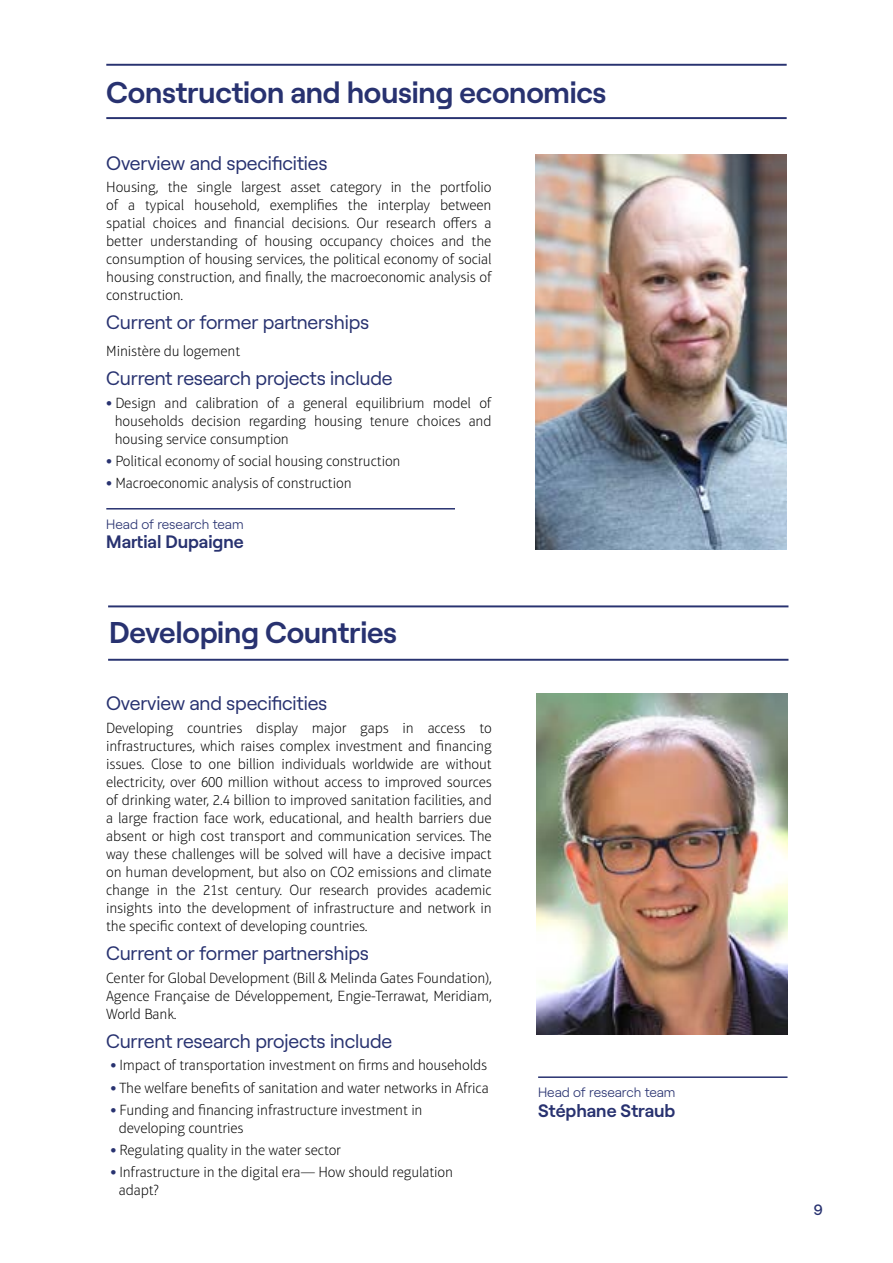
<style>
.page{position:relative;width:893px;height:1263px;background:#fff}
.page>*{position:absolute;margin:0;border:0;box-sizing:border-box;transform-origin:0 0}
.t1{font:600 30px "Roobert";letter-spacing:-.01em;color:#283270}
.t2{font:19.5px "Roobert";letter-spacing:-.01em;color:#283270}
.t3{font:600 18px "Roobert";color:#283270}
.t4{font:100 15px/18px "Aptifer Sans LT Pro";letter-spacing:-.01em;color:#000;text-align:justify}
.t5{font:500 15px "Roobert";color:#283270}
.t6{font:300 13.5px "Roobert";letter-spacing:-.005em;color:#283270}
.s1{font-weight:900;color:#283270}
</style>
<div class="page">
<hr style="left:106px;top:64px;width:681px;height:2px;background:#283270">
<hr style="left:106px;top:117px;width:681px;height:2px;background:#283270">
<img style="left:536px;top:154px;width:251px;height:396px">
<hr style="left:106px;top:508px;width:349px;height:1px;background:#283270">
<img style="left:536px;top:693px;width:251px;height:342px">
<hr style="left:538px;top:1076px;width:249px;height:2px;background:#283270">
<hr style="left:108px;top:605px;width:680px;height:2px;background:#283270">
<hr style="left:108px;top:659px;width:680px;height:2px;background:#283270">
<h1 class="t1" style="left:106px;top:69px;width:502px">Construction and housing economics</h1>
<h2 class="t2" style="left:106px;top:148px;width:223px">Overview and specificities</h2>
<p class="t4" style="left:106px;top:178px;width:387px">Housing, the single largest asset category in the portfolio of a typical household, exemplifies the interplay between spatial choices and financial decisions. Our research offers a better understanding of housing occupancy choices and the consumption of housing services, the political economy of social housing construction, and finally, the macroeconomic analysis of construction.</p>
<h2 class="t2" style="left:106px;top:308px;width:264px">Current or former partnerships</h2>
<p class="t4" style="left:106px;top:342px;width:136px">Ministère du logement</p>
<h2 class="t2" style="left:106px;top:364px;width:288px">Current research projects include</h2>
<p class="t4" style="left:115px;top:394px;width:378px;text-indent:-9px"><span class="s1">•</span> Design and calibration of a general equilibrium model of households decision regarding housing tenure choices and housing service consumption</p>
<p class="t4" style="left:106px;top:452px;width:296px"><span class="s1">•</span> Political economy of social housing construction</p>
<p class="t4" style="left:106px;top:474px;width:247px"><span class="s1">•</span> Macroeconomic analysis of construction</p>
<p class="t6" style="left:106px;top:514px;width:139px">Head of research team</p>
<p class="t3" style="left:106px;top:528px;width:139px">Martial Dupaigne</p>
<h1 class="t1" style="left:109px;top:610px;width:289px">Developing Countries</h1>
<h2 class="t2" style="left:106px;top:689px;width:223px">Overview and specificities</h2>
<p class="t4" style="left:106px;top:719px;width:387px">Developing countries display major gaps in access to infrastructures, which raises complex investment and financing issues. Close to one billion individuals worldwide are without electricity, over 600 million without access to improved sources of drinking water, 2.4 billion to improved sanitation facilities, and a large fraction face work, educational, and health barriers due absent or high cost transport and communication services. The way these challenges will be solved will have a decisive impact on human development, but also on CO2 emissions and climate change in the 21st century. Our research provides academic insights into the development of infrastructure and network in the specific context of developing countries.</p>
<h2 class="t2" style="left:106px;top:939px;width:264px">Current or former partnerships</h2>
<p class="t4" style="left:106px;top:968px;width:387px">Center for Global Development (Bill &amp; Melinda Gates Foundation), Agence Française de Développement, Engie-Terrawat, Meridiam, World Bank.</p>
<h2 class="t2" style="left:106px;top:1026px;width:288px">Current research projects include</h2>
<p class="t4" style="left:110px;top:1056px;width:378px"><span class="s1">•</span> Impact of transportation investment on firms and households</p>
<p class="t4" style="left:110px;top:1078px;width:380px"><span class="s1">•</span> The welfare benefits of sanitation and water networks in Africa</p>
<p class="t4" style="left:119px;top:1101px;width:305px;text-indent:-9px"><span class="s1">•</span> Funding and financing infrastructure investment in developing countries</p>
<p class="t4" style="left:110px;top:1141px;width:232px"><span class="s1">•</span> Regulating quality in the water sector</p>
<p class="t4" style="left:119px;top:1163px;width:336px;text-indent:-9px"><span class="s1">•</span> Infrastructure in the digital era— How should regulation adapt?</p>
<p class="t6" style="left:538px;top:1082px;width:139px">Head of research team</p>
<p class="t3" style="left:538px;top:1096px;width:139px">Stéphane Straub</p>
<p class="t5" style="left:814px;top:1199px;width:11px">9</p>
</div>
